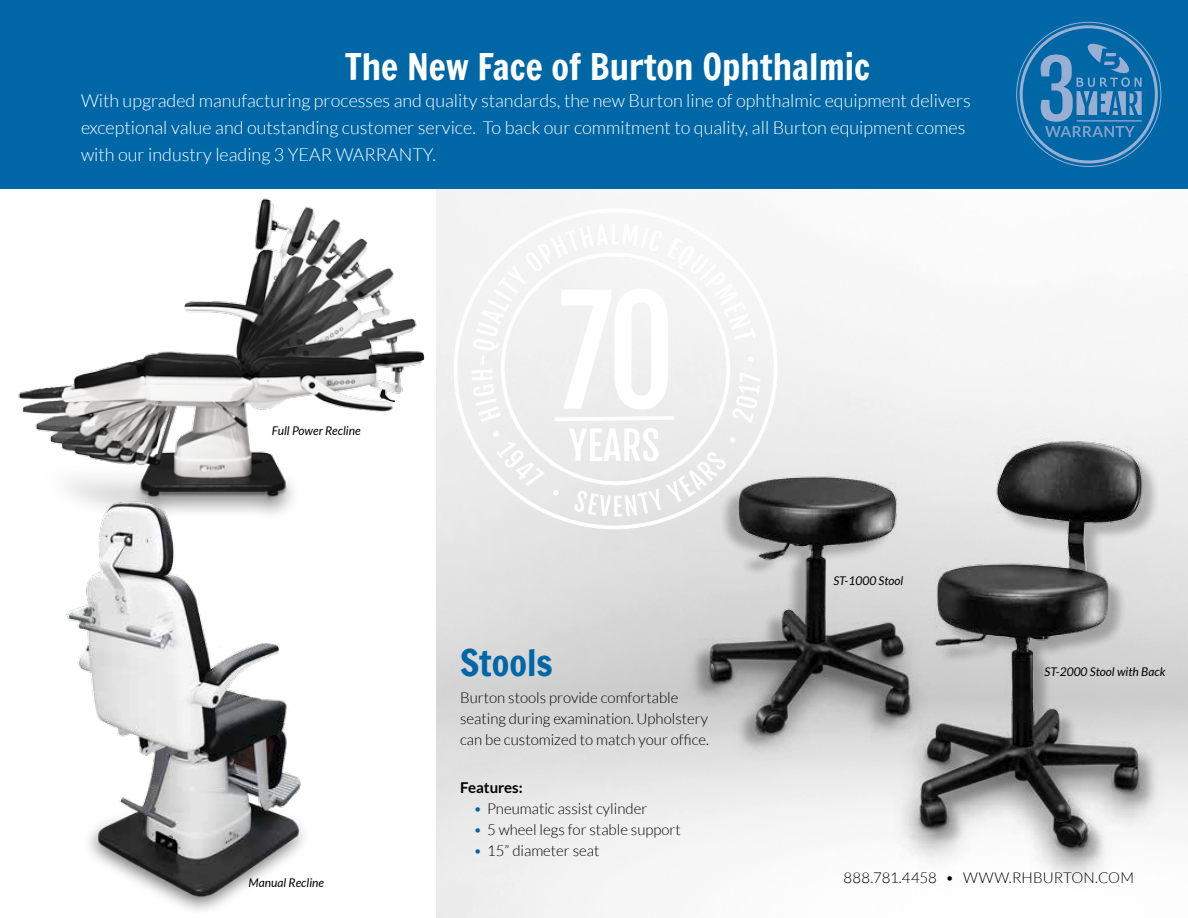
<style>
.page{position:relative;width:1188px;height:918px;background:#fff}
.page>*{position:absolute;margin:0;border:0;box-sizing:border-box;transform-origin:0 0}
.t1{font:36px "Francois One";color:#fff}
.t2{font:36px "Francois One";color:#0067a7}
.t3{font:300 18px/27px "Lato";color:#fff}
.t4{font:300 15px/21px "Lato";color:#000}
.t5{font:700 15px "Lato";color:#000}
.t6{font:italic 12px "Lato";color:#000}
.s1{color:#0067a7}
</style>
<div class="page">
<img style="left:18px;top:198px;width:407px;height:261px">
<img style="left:858px;top:412px;width:330px;height:467px">
<div style="left:0;top:0;width:1188px;height:189px;background:#0067a7"></div>
<div style="left:674px;top:479px;width:245px;height:290px;background:#e3e3e3"></div>
<img style="left:663px;top:440px;width:315px;height:317px">
<img style="left:66px;top:459px;width:238px;height:452px">
<div style="left:1020px;top:25px;width:138px;height:138px;border:3px solid #98afd3;border-radius:50%"></div>
<svg style="left:1041px;top:42px;width:101px;height:95px"></svg>
<svg style="left:439px;top:193px;width:353px;height:351px"></svg>
<svg style="left:493px;top:289px;width:267px;height:228px"></svg>
<svg style="left:471px;top:224px;width:285px;height:198px;fill:#f3f3f3"></svg>
<h1 class="t1" style="left:345px;top:41px;width:527px">The New Face of Burton Ophthalmic</h1>
<p class="t3" style="left:81px;top:88px;width:892px">With upgraded manufacturing processes and quality standards, the new Burton line of ophthalmic equipment delivers exceptional value and outstanding customer service. To back our commitment to quality, all Burton equipment comes with our industry leading 3 YEAR WARRANTY.</p>
<p class="t6" style="left:272px;top:424px;width:90px">Full Power Recline</p>
<p class="t6" style="left:249px;top:876px;width:77px">Manual Recline</p>
<h1 class="t2" style="left:460px;top:637px;width:94px">Stools</h1>
<p class="t4" style="left:460px;top:687px;width:251px">Burton stools provide comfortable seating during examination. Upholstery can be customized to match your office.</p>
<p class="t5" style="left:460px;top:779px;width:64px">Features:</p>
<p class="t4" style="left:474px;top:798px;width:175px"><span class="s1">•</span> Pneumatic assist cylinder</p>
<p class="t4" style="left:474px;top:819px;width:209px"><span class="s1">•</span> 5 wheel legs for stable support</p>
<p class="t4" style="left:474px;top:840px;width:127px"><span class="s1">•</span> 15” diameter seat</p>
<p class="t6" style="left:833px;top:573px;width:72px">ST-1000 Stool</p>
<p class="t6" style="left:1045px;top:665px;width:122px">ST-2000 Stool with Back</p>
<p class="t4" style="left:844px;top:867px;width:292px">888.781.4458 • WWW.RHBURTON.COM</p>
</div>
